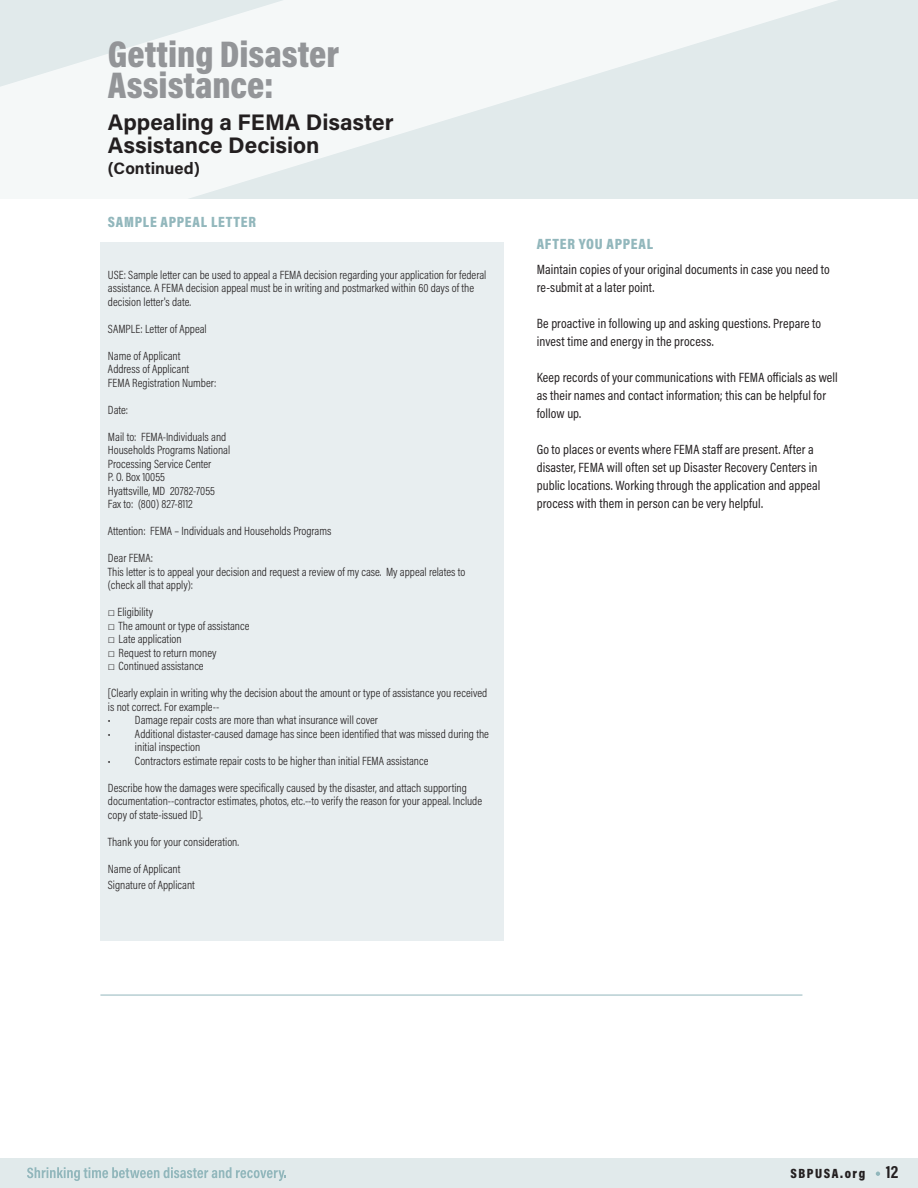
<style>
.page{position:relative;width:918px;height:1188px;background:#fff}
.page>*{position:absolute;margin:0;border:0;box-sizing:border-box;transform-origin:0 0}
.t1{font:900 37.5px/31.2px "Acumin Pro Cond";color:#939598}
.t2{font:700 22.5px/23.7px "Acumin Pro";color:#231f20}
.t3{font:700 16.5px "Acumin Pro";color:#231f20}
.t4{font:900 15px "Acumin Pro Cond";letter-spacing:.05em;color:#92b7bc}
.t5{font:13.5px/18px "Acumin Pro Cond";letter-spacing:.005em;color:#231f20}
.t6{font:900 13.5px "Acumin Pro Cond";letter-spacing:.11em;color:#231f20}
.t7{font:300 12px/13.5px "Acumin Pro Cond";color:#231f20}
.s1{font-family:"Arial";font-weight:400}
.s2{font-weight:700;font-size:18px}
</style>
<div class="page">
<div style="left:0;top:1158px;width:918px;height:30px;background:#e1eaeb"></div>
<svg style="left:27px;top:1167px;width:259px;height:14px"></svg>
<svg style="left:876px;top:1172px;width:4px;height:4px"></svg>
<svg style="left:0;top:0;width:918px;height:199px;fill:#e1eaeb"></svg>
<div style="left:100px;top:242px;width:404px;height:699px;background:#e8eef0"></div>
<hr style="left:100px;top:995px;width:702px;height:1px;background:#92b7bc">
<p class="t1" style="left:108px;top:38px;width:233px">Getting Disaster<br>Assistance:</p>
<p class="t2" style="left:108px;top:109px;width:287px">Appealing a FEMA Disaster<br>Assistance Decision</p>
<p class="t3" style="left:108px;top:157px;width:93px">(Continued)</p>
<p class="t4" style="left:108px;top:212px;width:149px">SAMPLE APPEAL LETTER</p>
<p class="t7" style="left:108px;top:268px;width:380px">USE: Sample letter can be used to appeal a FEMA decision regarding your application for federal assistance. A FEMA decision appeal must be in writing and postmarked within 60 days of the decision letter's date.</p>
<p class="t7" style="left:108px;top:322px;width:100px">SAMPLE: Letter of Appeal</p>
<p class="t7" style="left:108px;top:349px;width:74px">Name of Applicant</p>
<p class="t7" style="left:108px;top:362px;width:83px">Address of Applicant</p>
<p class="t7" style="left:108px;top:376px;width:110px">FEMA Registration Number:</p>
<p class="t7" style="left:108px;top:403px;width:22px">Date:</p>
<p class="t7" style="left:108px;top:430px;width:120px">Mail to: FEMA‐Individuals and</p>
<p class="t7" style="left:108px;top:443px;width:124px">Households Programs National</p>
<p class="t7" style="left:108px;top:457px;width:105px">Processing Service Center</p>
<p class="t7" style="left:108px;top:470px;width:59px">P. O. Box 10055</p>
<p class="t7" style="left:108px;top:484px;width:109px">Hyattsville, MD 20782‐7055</p>
<p class="t7" style="left:108px;top:497px;width:86px">Fax to: (800) 827‐8112</p>
<p class="t7" style="left:108px;top:524px;width:225px">Attention: FEMA – Individuals and Households Programs</p>
<p class="t7" style="left:108px;top:551px;width:46px">Dear FEMA:</p>
<p class="t7" style="left:108px;top:565px;width:359px">This letter is to appeal your decision and request a review of my case. My appeal relates to</p>
<p class="t7" style="left:108px;top:578px;width:87px">(check all that apply):</p>
<p class="t7" style="left:108px;top:605px;width:47px"><span class="s1">□</span> Eligibility</p>
<p class="t7" style="left:108px;top:619px;width:143px"><span class="s1">□</span> The amount or type of assistance</p>
<p class="t7" style="left:108px;top:632px;width:75px"><span class="s1">□</span> Late application</p>
<p class="t7" style="left:108px;top:646px;width:110px"><span class="s1">□</span> Request to return money</p>
<p class="t7" style="left:108px;top:659px;width:97px"><span class="s1">□</span> Continued assistance</p>
<p class="t7" style="left:108px;top:686px;width:381px">[Clearly explain in writing why the decision about the amount or type of assistance you received is not correct. For example--</p>
<p class="t7" style="left:108px;top:713px;width:272px">• Damage repair costs are more than what insurance will cover</p>
<p class="t7" style="left:135px;top:727px;width:356px;text-indent:-27px">• Additional distaster-caused damage has since been identified that was missed during the initial inspection</p>
<p class="t7" style="left:108px;top:754px;width:322px">• Contractors estimate repair costs to be higher than initial FEMA assistance</p>
<p class="t7" style="left:108px;top:781px;width:376px">Describe how the damages were specifically caused by the disaster, and attach supporting documentation--contractor estimates, photos, etc.--to verify the reason for your appeal. Include copy of state-issued ID].</p>
<p class="t7" style="left:108px;top:835px;width:133px">Thank you for your consideration.</p>
<p class="t7" style="left:108px;top:862px;width:74px">Name of Applicant</p>
<p class="t7" style="left:108px;top:878px;width:88px">Signature of Applicant</p>
<p class="t4" style="left:537px;top:234px;width:118px">AFTER YOU APPEAL</p>
<p class="t5" style="left:537px;top:260px;width:295px">Maintain copies of your original documents in case you need to re-submit at a later point.</p>
<p class="t5" style="left:537px;top:314px;width:286px">Be proactive in following up and asking questions. Prepare to invest time and energy in the process.</p>
<p class="t5" style="left:537px;top:368px;width:303px">Keep records of your communications with FEMA officials as well as their names and contact information; this can be helpful for follow up.</p>
<p class="t5" style="left:537px;top:440px;width:285px">Go to places or events where FEMA staff are present. After a disaster, FEMA will often set up Disaster Recovery Centers in public locations. Working through the application and appeal process with them in person can be very helpful.</p>
<p class="t6" style="left:791px;top:1165px;width:109px">SBPUSA.org <span class="s2">12</span></p>
</div>
